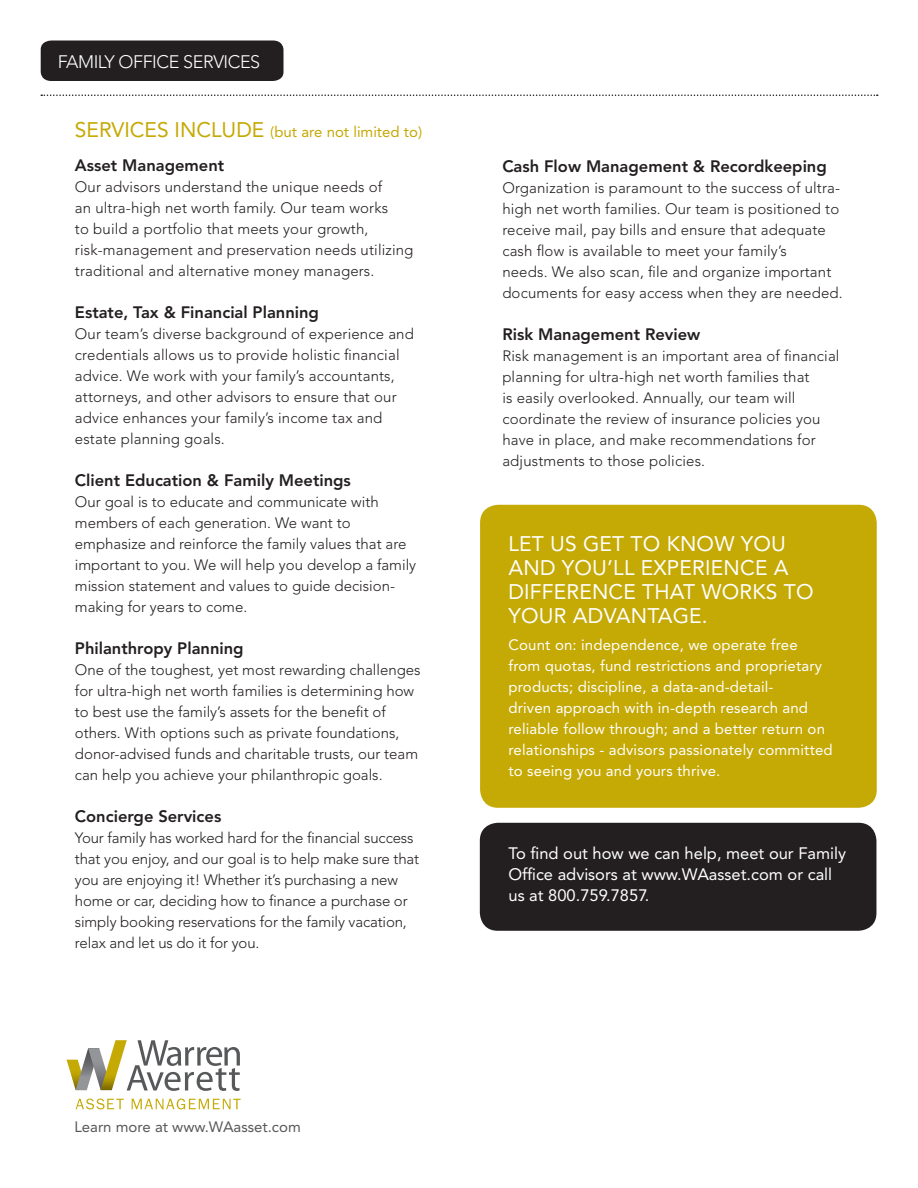
<style>
.page{position:relative;width:918px;height:1188px;background:#fff}
.page>*{position:absolute;margin:0;border:0;box-sizing:border-box;transform-origin:0 0}
.t1{font:21px/24px "Avenir LT Std";letter-spacing:.01em;color:#fff}
.t2{font:300 18px "Avenir LT Std";letter-spacing:-.025em;color:#fff}
.t3{font:800 16.5px "Avenir LT Std";color:#231f20}
.t4{font:16.5px/21px "Avenir LT Std";color:#fff}
.t5{font:300 15px/21px "Avenir LT Std";letter-spacing:.01em;color:#231f20}
.t6{font:15px/21px "Avenir LT Std";letter-spacing:.01em;color:#fff}
.t7{font:300 15px/21px "Avenir LT Std";letter-spacing:-.01em;color:#231f20}
.t8{font:15px "Avenir LT Std";color:#c5a904}
.t9{font:15px "Avenir LT Std";color:#57585a}
.s1{font-size:21px}
</style>
<div class="page">
<div style="left:480px;top:505px;width:397px;height:303px;background:#c5a904;border-radius:18px"></div>
<svg style="left:41px;top:94px;width:837px;height:2px"></svg>
<div style="left:480px;top:823px;width:396px;height:108px;background:#231f20;border-radius:18px"></div>
<svg style="left:76px;top:1099px;width:48px;height:10px"></svg>
<svg style="left:132px;top:1099px;width:109px;height:10px"></svg>
<svg style="left:67px;top:1040px;width:173px;height:51px"></svg>
<div style="left:41px;top:40px;width:243px;height:41px;background:#231f20"></div>
<p class="t2" style="left:58px;top:51px;width:204px">FAMILY OFFICE SERVICES</p>
<p class="t8" style="left:75px;top:123px;width:349px"><span class="s1">SERVICES INCLUDE</span> (but are not limited to)</p>
<p class="t3" style="left:75px;top:156px;width:151px">Asset Management</p>
<p class="t5" style="left:75px;top:177px;width:340px">Our advisors understand the unique needs of<br>an ultra-high net worth family. Our team works<br>to build a portfolio that meets your growth, risk-management and preservation needs utilizing traditional and alternative money managers.</p>
<p class="t3" style="left:75px;top:303px;width:246px">Estate, Tax &amp; Financial Planning</p>
<p class="t5" style="left:75px;top:324px;width:341px">Our team’s diverse background of experience and credentials allows us to provide holistic financial advice. We work with your family’s accountants, attorneys, and other advisors to ensure that our advice enhances your family’s income tax and estate planning goals.</p>
<p class="t3" style="left:75px;top:471px;width:277px">Client Education &amp; Family Meetings</p>
<p class="t5" style="left:75px;top:492px;width:343px">Our goal is to educate and communicate with members of each generation. We want to emphasize and reinforce the family values that are important to you. We will help you develop a family mission statement and values to guide decision&shy;making for years to come.</p>
<p class="t3" style="left:75px;top:639px;width:170px">Philanthropy Planning</p>
<p class="t5" style="left:75px;top:660px;width:347px">One of the toughest, yet most rewarding challenges for ultra-high net worth families is determining how to best use the family’s assets for the benefit of others. With options such as private foundations, donor-advised funds and charitable trusts, our team can help you achieve your philanthropic goals.</p>
<p class="t3" style="left:75px;top:807px;width:148px">Concierge Services</p>
<p class="t7" style="left:75px;top:828px;width:346px">Your family has worked hard for the financial success that you enjoy, and our goal is to help make sure that you are enjoying it! Whether it’s purchasing a new home or car, deciding how to finance a purchase or simply booking reservations for the family vacation, relax and let us do it for you.</p>
<p class="t9" style="left:74px;top:1118px;width:228px">Learn more at www.WAasset.com</p>
<p class="t3" style="left:502px;top:156px;width:326px">Cash Flow Management &amp; Recordkeeping</p>
<p class="t5" style="left:502px;top:177px;width:342px">Organization is paramount to the success of ultra&shy;high net worth families. Our team is positioned to receive mail, pay bills and ensure that adequate cash flow is available to meet your family’s<br>needs. We also scan, file and organize important documents for easy access when they are needed.</p>
<p class="t3" style="left:502px;top:324px;width:200px">Risk Management Review</p>
<p class="t5" style="left:502px;top:345px;width:339px">Risk management is an important area of financial planning for ultra-high net worth families that<br>is easily overlooked. Annually, our team will coordinate the review of insurance policies you have in place, and make recommendations for adjustments to those policies.</p>
<h1 class="t1" style="left:508px;top:532px;width:307px">LET US GET TO KNOW YOU<br>AND YOU’LL EXPERIENCE A<br>DIFFERENCE THAT WORKS TO<br>YOUR ADVANTAGE.</h1>
<p class="t6" style="left:508px;top:635px;width:326px">Count on: independence, we operate free from quotas, fund restrictions and proprietary products; discipline, a data-and-detail-<br>driven approach with in-depth research and reliable follow through; and a better return on relationships - advisors passionately committed to seeing you and yours thrive.</p>
<p class="t4" style="left:508px;top:843px;width:339px">To find out how we can help, meet our Family<br>Office advisors at www.WAasset.com or call us at 800.759.7857.</p>
</div>
